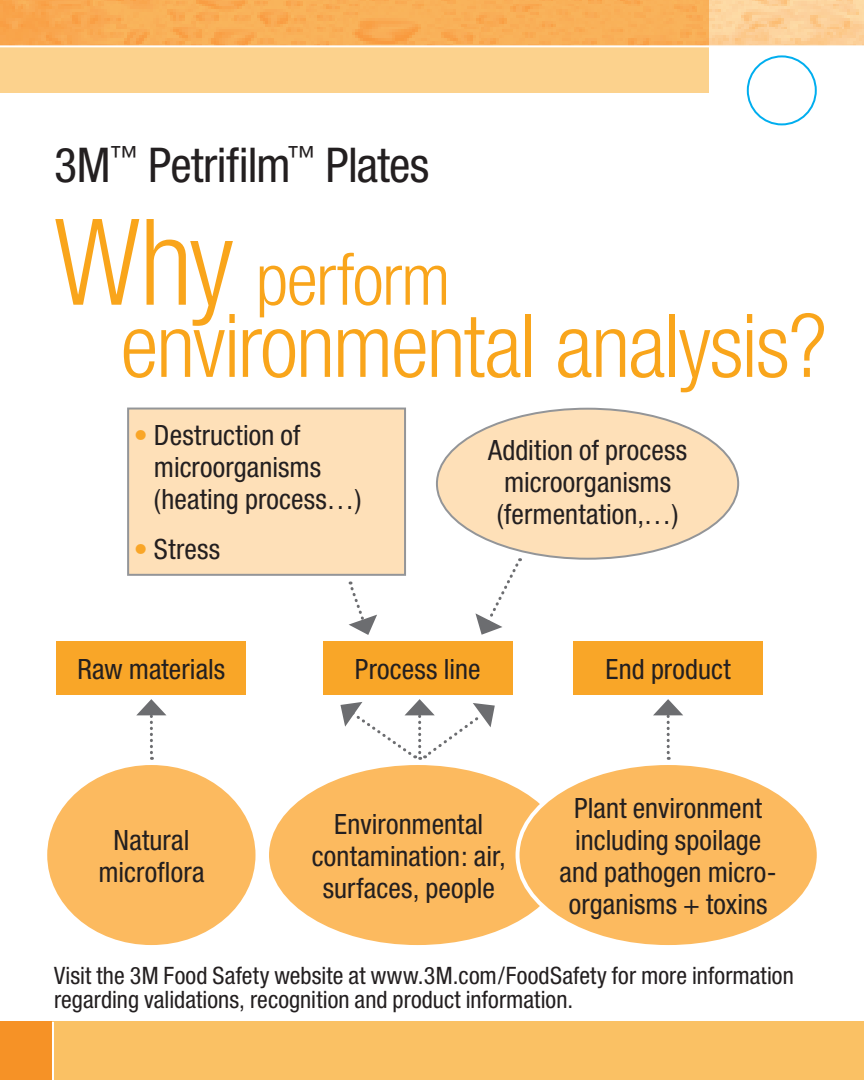
<style>
.page{position:relative;width:864px;height:1080px;background:#fff}
.page>*{position:absolute;margin:0;border:0;box-sizing:border-box;transform-origin:0 0}
.Absatzformat_1{font:300 condensed 120px "Helvetica Neue";color:#f9a51b}
.Absatzformat_1-2{font:300 condensed 88px "Helvetica Neue";letter-spacing:-.02em;color:#f9a51b}
.Absatzformat_1-3{font:300 condensed 72px "Helvetica Neue";letter-spacing:-.015em;color:#f9a51b}
.Body_Subhead{font:condensed 48px "Helvetica Neue";letter-spacing:-.015em;color:#231f20}
.Absatzformat_1-4{font:condensed 28px/32px "Helvetica Neue";letter-spacing:.005em;color:#231f20;text-align:center}
.t1{font:condensed 24px/24px "Helvetica Neue";letter-spacing:.005em;color:#231f20}
.s1{color:#f9a628}
</style>
<div class="page">
<div style="left:0;top:1022px;width:864px;height:58px;background:#fac164"></div>
<div style="left:0;top:1022px;width:52px;height:58px;background:#f69226"></div>
<hr style="left:52px;top:1022px;width:2px;height:58px;background:#fff">
<div style="left:0;top:0;width:709px;height:92px;background:#fcd28d"></div>
<img style="left:0;top:0;width:864px;height:45px">
<hr style="left:0;top:45px;width:864px;height:2px;background:#fff">
<svg style="left:653px;top:699px;width:30px;height:61px"></svg>
<svg style="left:340px;top:699px;width:155px;height:61px"></svg>
<div style="left:45px;top:763px;width:213px;height:184px;background:#fcba5f;border-radius:50%"></div>
<div style="left:43px;top:761px;width:217px;height:188px;border:4px solid #fff;border-radius:50%"></div>
<div style="left:267px;top:763px;width:301px;height:184px;background:#fcba5f;border-radius:50%"></div>
<div style="left:518px;top:763px;width:301px;height:184px;background:#fcba5f;border-radius:50%"></div>
<svg style="left:348px;top:582px;width:29px;height:53px"></svg>
<svg style="left:475px;top:558px;width:46px;height:77px"></svg>
<div style="left:127px;top:408px;width:279px;height:168px;background:#fee0b8;border:2px solid #939598"></div>
<div style="left:437px;top:409px;width:301px;height:150px;background:#fee0b8;border-radius:50%"></div>
<svg style="left:136px;top:699px;width:30px;height:61px"></svg>
<div style="left:56px;top:641px;width:190px;height:54px;background:#f9a628"></div>
<div style="left:573px;top:641px;width:190px;height:54px;background:#f9a628"></div>
<div style="left:323px;top:641px;width:190px;height:54px;background:#f9a628"></div>
<div style="left:747px;top:55px;width:70px;height:70px;border:2px solid #00aeef;border-radius:50%"></div>
<p class="Body_Subhead" style="left:54px;top:137px;width:377px">3M<sup>™</sup> Petrifilm<sup>™</sup> Plates</p>
<p class="Absatzformat_1" style="left:54px;top:193px;width:181px">Why</p>
<p class="Absatzformat_1-3" style="left:256px;top:238px;width:196px">perform</p>
<p class="Absatzformat_1-2" style="left:121px;top:295px;width:708px">environmental analysis?</p>
<p class="Absatzformat_1-4" style="left:154px;top:418px;width:209px;text-align:left;text-indent:-20px"><span class="s1">•</span> Destruction of microorganisms (heating process…)</p>
<p class="Absatzformat_1-4" style="left:134px;top:532px;width:88px"><span class="s1">•</span> Stress</p>
<p class="Absatzformat_1-4" style="left:488px;top:434px;width:201px">Addition of process microorganisms (fermentation,…)</p>
<p class="Absatzformat_1-4" style="left:77px;top:653px;width:149px">Raw materials</p>
<p class="Absatzformat_1-4" style="left:355px;top:653px;width:127px">Process line</p>
<p class="Absatzformat_1-4" style="left:606px;top:653px;width:127px">End product</p>
<p class="Absatzformat_1-4" style="left:98px;top:824px;width:108px">Natural microflora</p>
<p class="Absatzformat_1-4" style="left:312px;top:808px;width:195px">Environmental contamination: air, surfaces, people</p>
<p class="Absatzformat_1-4" style="left:560px;top:792px;width:219px">Plant environment including spoilage and pathogen micro&shy;organisms + toxins</p>
<p class="t1" style="left:54px;top:963px;width:741px">Visit the 3M Food Safety website at www.3M.com/FoodSafety for more information regarding validations, recognition and product information.</p>
</div>
